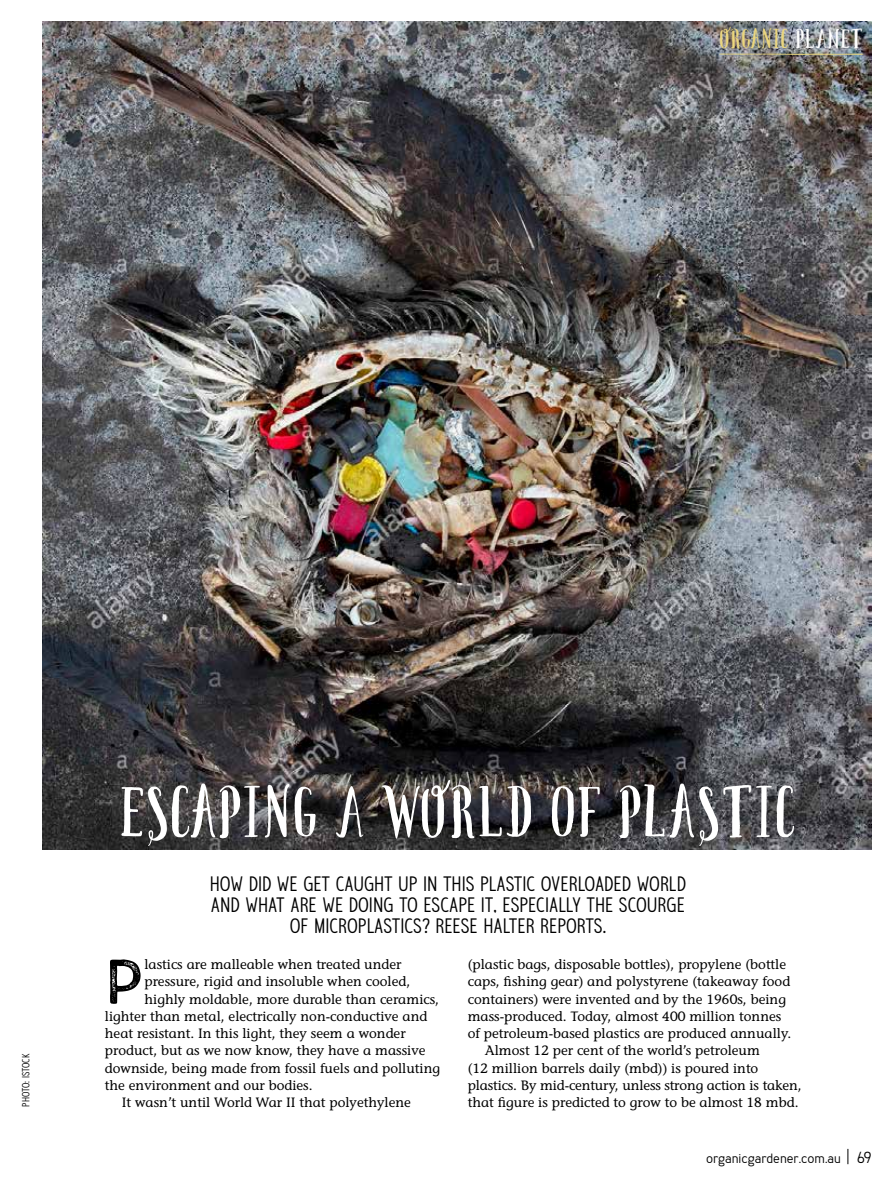
<style>
.page{position:relative;width:893px;height:1191px;background:#fff}
.page>*{position:absolute;margin:0;border:0;box-sizing:border-box;transform-origin:0 0}
.t1{font:72px "Avocado";letter-spacing:-.03em;color:#fff}
.t2{font:63px "True North Textures";color:#000}
.t3{font:27px "Avocado";letter-spacing:-.02em;color:#ecd77e}
.t4{font:19.5px/21px "Rhea";color:#000;text-align:center}
.t5{font:500 13.5px "Stone Informal Std";color:#000}
.t6{font:500 13.5px "Merlo";color:#000}
.t7{font:9.75px "Rhea";letter-spacing:-.01em;color:#000}
.s1{color:#fff}
.s2{font-family:"Rhea";font-weight:400;font-size:15px}
</style>
<div class="page">
<svg style="left:848px;top:1148px;width:1px;height:16px"></svg>
<img style="left:43px;top:21px;width:829px;height:828px">
<svg style="left:719px;top:54px;width:145px;height:1px"></svg>
<h3 class="t3" style="left:719px;top:23px;width:146px">ORGANIC <span class="s1">PLANET</span></h3>
<p class="t7" style="left:20px;top:1106px;width:55px;rotate:-90deg">PHOTO: ISTOCK</p>
<h1 class="t1" style="left:118px;top:771px;width:681px">ESCAPING A WORLD OF PLASTIC</h1>
<h3 class="t4" style="left:210px;top:873px;width:478px">HOW DID WE GET CAUGHT UP IN THIS PLASTIC OVERLOADED WORLD<br>AND WHAT ARE WE DOING TO ESCAPE IT, ESPECIALLY THE SCOURGE<br>OF MICROPLASTICS? REESE HALTER REPORTS.</h3>
<p class="t5" style="left:468px;top:956px;width:320px">(plastic bags, disposable bottles), propylene (bottle</p>
<p class="t5" style="left:468px;top:973px;width:324px">caps, fishing gear) and polystyrene (takeaway food</p>
<p class="t5" style="left:468px;top:991px;width:320px">containers) were invented and by the 1960s, being</p>
<p class="t5" style="left:468px;top:1008px;width:315px">mass-produced. Today, almost 400 million tonnes</p>
<p class="t5" style="left:468px;top:1025px;width:325px">of petroleum-based plastics are produced annually.</p>
<p class="t5" style="left:485px;top:1042px;width:277px">Almost 12 per cent of the world’s petroleum</p>
<p class="t5" style="left:468px;top:1060px;width:292px">(12 million barrels daily (mbd)) is poured into</p>
<p class="t5" style="left:468px;top:1077px;width:335px">plastics. By mid-century, unless strong action is taken,</p>
<p class="t5" style="left:468px;top:1094px;width:332px">that figure is predicted to grow to be almost 18 mbd.</p>
<h2 class="t2" style="left:105px;top:944px;width:41px">P</h2>
<p class="t5" style="left:144px;top:956px;width:259px">lastics are malleable when treated under</p>
<p class="t5" style="left:144px;top:973px;width:267px">pressure, rigid and insoluble when cooled,</p>
<p class="t5" style="left:144px;top:991px;width:296px">highly moldable, more durable than ceramics,</p>
<p class="t5" style="left:105px;top:1008px;width:324px">lighter than metal, electrically non-conductive and</p>
<p class="t5" style="left:105px;top:1025px;width:302px">heat resistant. In this light, they seem a wonder</p>
<p class="t5" style="left:105px;top:1042px;width:322px">product, but as we now know, they have a massive</p>
<p class="t5" style="left:105px;top:1060px;width:337px">downside, being made from fossil fuels and polluting</p>
<p class="t5" style="left:105px;top:1077px;width:209px">the environment and our bodies.</p>
<p class="t5" style="left:122px;top:1094px;width:291px">It wasn’t until World War II that polyethylene</p>
<p class="t6" style="left:706px;top:1150px;width:167px">organicgardener.com.au <span class="s2">69</span></p>
</div>
